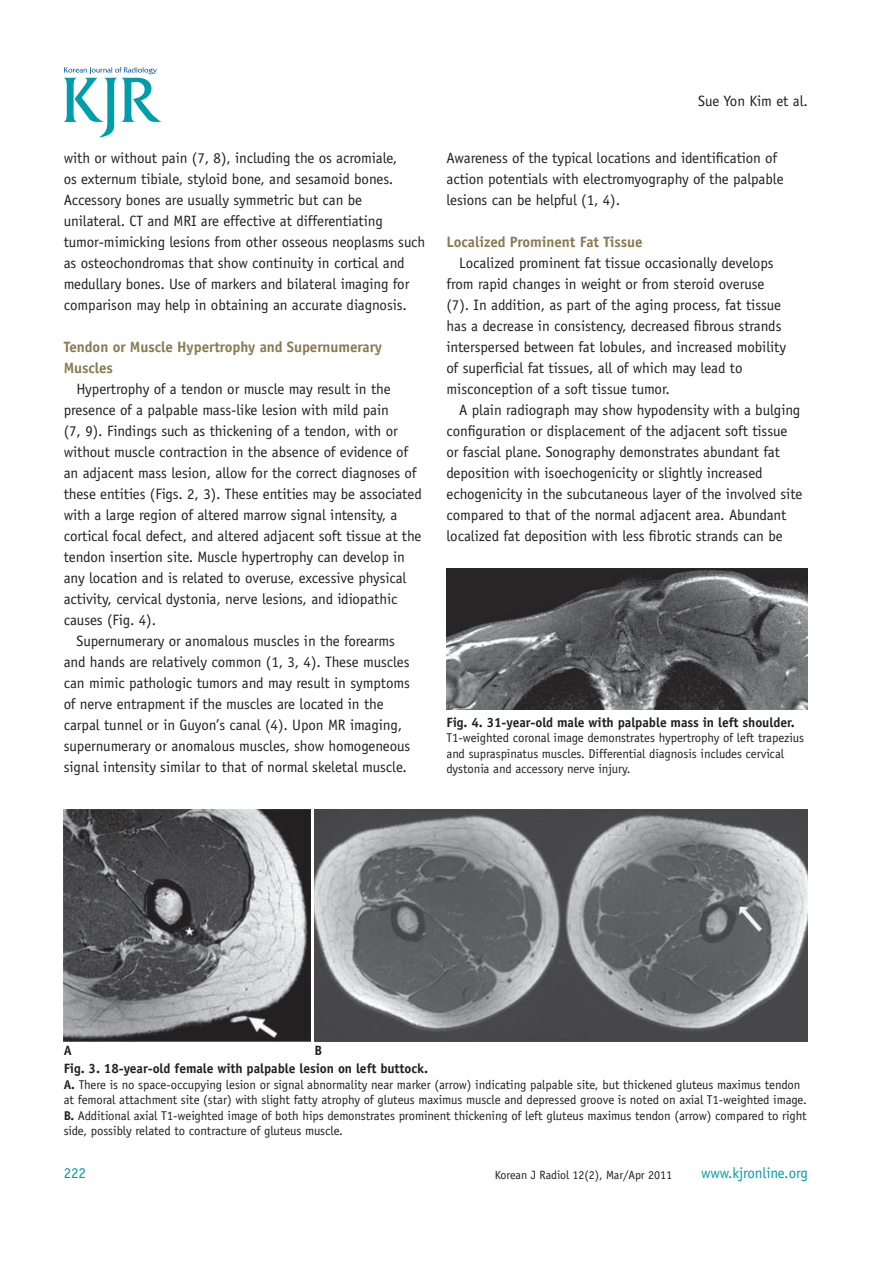
<style>
.page{position:relative;width:893px;height:1263px;background:#fff}
.page>*{position:absolute;margin:0;border:0;box-sizing:border-box;transform-origin:0 0}
.t1{font:15px/21px "Officina Sans Std";letter-spacing:-.005em;color:#231f20}
.t2{font:700 15px/21px "Officina Sans Std";letter-spacing:-.005em;color:#897a51}
.t3{font:15px "Officina Sans Std";letter-spacing:-.005em;color:#009daa}
.t4{font:700 13.5px/18.9px "Officina Sans Std";letter-spacing:-.005em;color:#231f20}
.t5{font:12.75px/15.3px "Officina Sans Std";letter-spacing:-.005em;color:#231f20}
.t6{font:12px "Officina Sans Std";letter-spacing:-.005em;color:#231f20}
.s1{font-weight:700}
</style>
<div class="page">
<svg style="left:64px;top:67px;width:97px;height:70px"></svg>
<img style="left:64px;top:809px;width:246px;height:232px">
<img style="left:315px;top:809px;width:493px;height:232px">
<img style="left:446px;top:569px;width:362px;height:140px">
<p class="t1" style="left:64px;top:149px;width:363px">with or without pain (7, 8), including the os acromiale,<br>os externum tibiale, styloid bone, and sesamoid bones.<br>Accessory bones are usually symmetric but can be unilateral. CT and MRI are effective at differentiating tumor-mimicking lesions from other osseous neoplasms such as osteochondromas that show continuity in cortical and medullary bones. Use of markers and bilateral imaging for comparison may help in obtaining an accurate diagnosis.</p>
<p class="t2" style="left:64px;top:338px;width:320px">Tendon or Muscle Hypertrophy and Supernumerary<br>Muscles</p>
<p class="t1" style="left:76px;top:380px;width:316px">Hypertrophy of a tendon or muscle may result in the</p>
<p class="t1" style="left:64px;top:401px;width:327px">presence of a palpable mass-like lesion with mild pain</p>
<p class="t1" style="left:64px;top:422px;width:336px">(7, 9). Findings such as thickening of a tendon, with or</p>
<p class="t1" style="left:64px;top:443px;width:346px">without muscle contraction in the absence of evidence of</p>
<p class="t1" style="left:64px;top:464px;width:354px">an adjacent mass lesion, allow for the correct diagnoses of</p>
<p class="t1" style="left:64px;top:485px;width:360px">these entities (Figs. 2, 3). These entities may be associated</p>
<p class="t1" style="left:64px;top:506px;width:335px">with a large region of altered marrow signal intensity, a</p>
<p class="t1" style="left:64px;top:527px;width:359px">cortical focal defect, and altered adjacent soft tissue at the</p>
<p class="t1" style="left:64px;top:548px;width:343px">tendon insertion site. Muscle hypertrophy can develop in</p>
<p class="t1" style="left:64px;top:569px;width:344px">any location and is related to overuse, excessive physical</p>
<p class="t1" style="left:64px;top:590px;width:335px">activity, cervical dystonia, nerve lesions, and idiopathic</p>
<p class="t1" style="left:64px;top:611px;width:94px">causes (Fig. 4).</p>
<p class="t1" style="left:76px;top:632px;width:320px">Supernumerary or anomalous muscles in the forearms</p>
<p class="t1" style="left:64px;top:653px;width:347px">and hands are relatively common (1, 3, 4). These muscles</p>
<p class="t1" style="left:64px;top:674px;width:348px">can mimic pathologic tumors and may result in symptoms</p>
<p class="t1" style="left:64px;top:695px;width:321px">of nerve entrapment if the muscles are located in the</p>
<p class="t1" style="left:64px;top:716px;width:340px">carpal tunnel or in Guyon’s canal (4). Upon MR imaging,</p>
<p class="t1" style="left:64px;top:737px;width:348px">supernumerary or anomalous muscles, show homogeneous</p>
<p class="t1" style="left:64px;top:758px;width:344px">signal intensity similar to that of normal skeletal muscle.</p>
<p class="t1" style="left:698px;top:91px;width:111px">Sue Yon Kim et al.</p>
<p class="t1" style="left:446px;top:149px;width:339px">Awareness of the typical locations and identification of action potentials with electromyography of the palpable lesions can be helpful (1, 4).</p>
<p class="t2" style="left:446px;top:233px;width:198px">Localized Prominent Fat Tissue</p>
<p class="t1" style="left:446px;top:254px;width:341px;text-indent:13px">Localized prominent fat tissue occasionally develops from rapid changes in weight or from steroid overuse (7). In addition, as part of the aging process, fat tissue has a decrease in consistency, decreased fibrous strands interspersed between fat lobules, and increased mobility of superficial fat tissues, all of which may lead to misconception of a soft tissue tumor.</p>
<p class="t1" style="left:446px;top:401px;width:358px;text-indent:13px">A plain radiograph may show hypodensity with a bulging configuration or displacement of the adjacent soft tissue or fascial plane. Sonography demonstrates abundant fat deposition with isoechogenicity or slightly increased echogenicity in the subcutaneous layer of the involved site compared to that of the normal adjacent area. Abundant localized fat deposition with less fibrotic strands can be</p>
<p class="t4" style="left:446px;top:714px;width:350px">Fig. 4. 31-year-old male with palpable mass in left shoulder.</p>
<p class="t5" style="left:446px;top:731px;width:359px">T1-weighted coronal image demonstrates hypertrophy of left trapezius and supraspinatus muscles. Differential diagnosis includes cervical dystonia and accessory nerve injury.</p>
<p class="t4" style="left:64px;top:1041px;width:366px;text-indent:251px">B<br>Fig. 3. 18-year-old female with palpable lesion on left buttock.</p>
<p class="t5" style="left:64px;top:1078px;width:744px"><span class="s1">A.</span> There is no space-occupying lesion or signal abnormality near marker (arrow) indicating palpable site, but thickened gluteus maximus tendon at femoral attachment site (star) with slight fatty atrophy of gluteus maximus muscle and depressed groove is noted on axial T1-weighted image.<br><span class="s1">B.</span> Additional axial T1-weighted image of both hips demonstrates prominent thickening of left gluteus maximus tendon (arrow) compared to right side, possibly related to contracture of gluteus muscle.</p>
<p class="t4" style="left:64px;top:1041px;width:10px">A</p>
<p class="t3" style="left:64px;top:1167px;width:24px">222</p>
<p class="t6" style="left:495px;top:1170px;width:179px">Korean J Radiol 12(2), Mar/Apr 2011</p>
<p class="t3" style="left:701px;top:1167px;width:108px">www.kjronline.org</p>
</div>
